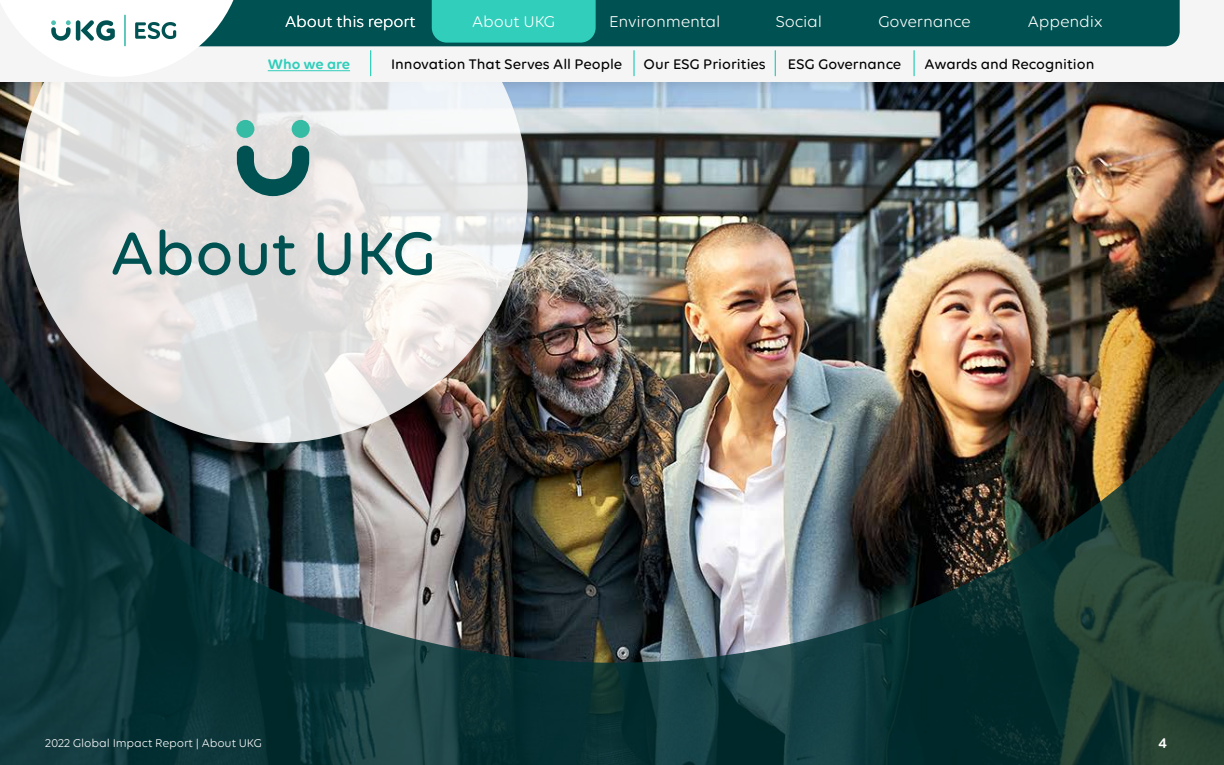
<style>
.page{position:relative;width:1224px;height:765px;background:#fff}
.page>*{position:absolute;margin:0;border:0;box-sizing:border-box;transform-origin:0 0}
.ebook_title{font:500 65.38px "Volte Rounded";color:#005151}
.t1{font:16.88px "Volte Rounded";letter-spacing:-.01em;color:#fff}
.t2{font:500 15px "Volte Rounded";color:#000}
.t3{font:600 15px "Volte Rounded";color:#30cebb}
.t4{font:600 15px "Volte Rounded";color:#fff}
.t5{font:12.25px "Volte Rounded";letter-spacing:-.01em;color:#fff}
</style>
<div class="page">
<img style="left:0;top:96px;width:1223px;height:280px">
<img style="left:0;top:376px;width:1223px;height:389px">
<div style="left:0;top:0;width:1223px;height:96px;background:#000;opacity:.15"></div>
<div style="left:0;top:0;width:1223px;height:82px;background:#f5f5f5"></div>
<div style="left:233px;top:0;width:946px;height:46px;background:#005151"></div>
<svg style="left:18px;top:82px;width:509px;height:361px;background:#c9c8c7"></svg>
<svg style="left:236px;top:107px;width:74px;height:89px;background:#94b4b2"></svg>
<div style="left:432px;top:0;width:163px;height:43px;background:#30cebb"></div>
<svg style="left:51px;top:1px;width:182px;height:46px"></svg>
<hr style="left:124px;top:15px;width:2px;height:31px;background:#4ec1b4">
<hr style="left:268px;top:70px;width:82px;height:1px;background:#30cebb">
<svg style="left:370px;top:51px;width:1px;height:25px"></svg>
<svg style="left:633px;top:51px;width:1px;height:25px"></svg>
<svg style="left:774px;top:51px;width:1px;height:25px"></svg>
<svg style="left:913px;top:51px;width:1px;height:25px"></svg>
<p class="t1" style="left:285px;top:12px;width:132px">About this report</p>
<p class="t3" style="left:268px;top:55px;width:84px">Who we are</p>
<p class="t2" style="left:391px;top:55px;width:233px">Innovation That Serves All People</p>
<p class="t2" style="left:643px;top:55px;width:124px">Our ESG Priorities</p>
<p class="t2" style="left:788px;top:55px;width:115px">ESG Governance</p>
<p class="t2" style="left:924px;top:55px;width:171px">Awards and Recognition</p>
<p class="t1" style="left:472px;top:12px;width:84px">About UKG</p>
<p class="t1" style="left:609px;top:12px;width:113px">Environmental</p>
<p class="t1" style="left:775px;top:12px;width:48px">Social</p>
<p class="t1" style="left:878px;top:12px;width:94px">Governance</p>
<p class="t1" style="left:1027px;top:12px;width:76px">Appendix</p>
<p class="ebook_title" style="left:110px;top:215px;width:327px">About UKG</p>
<p class="t5" style="left:45px;top:736px;width:218px">2022 Global Impact Report | About UKG</p>
<p class="t4" style="left:1158px;top:734px;width:10px">4</p>
</div>
